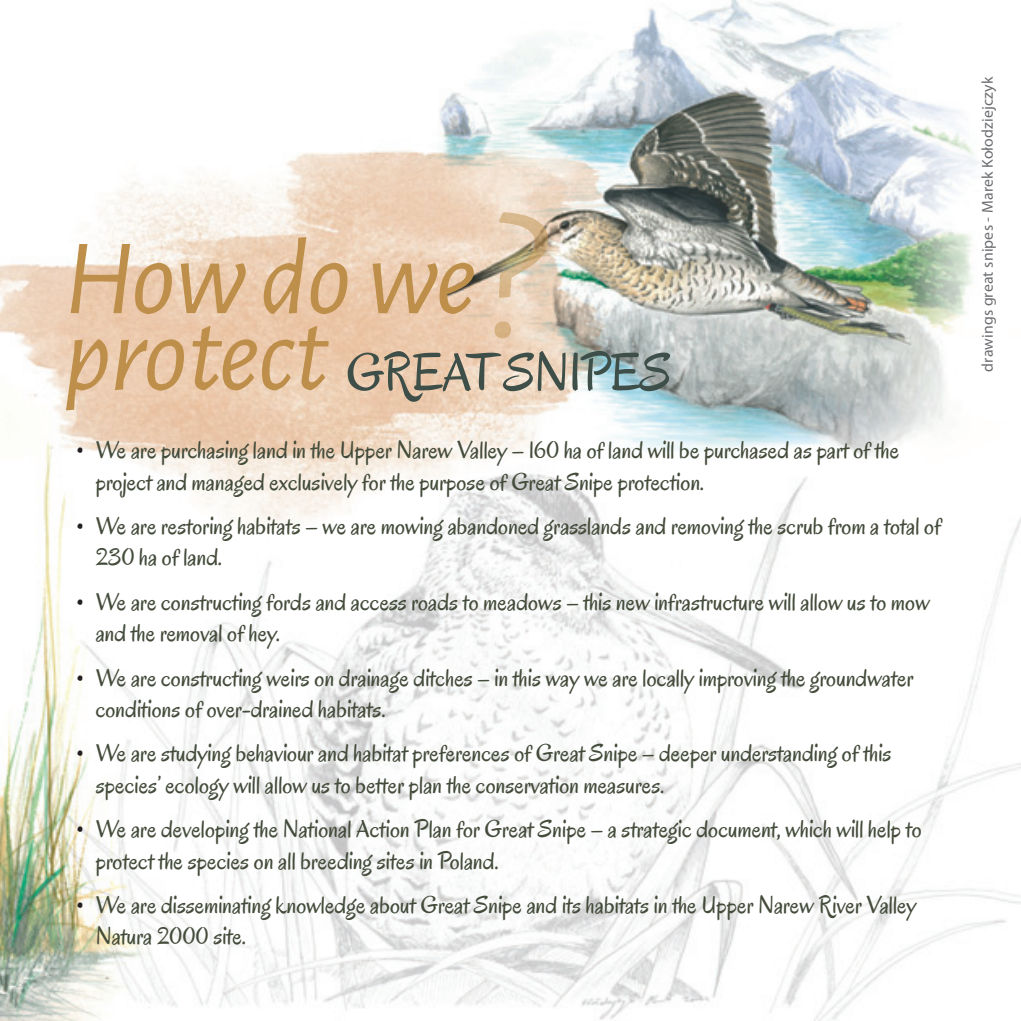
<style>
.page{position:relative;width:1021px;height:1021px;background:#fff}
.page>*{position:absolute;margin:0;border:0;box-sizing:border-box;transform-origin:0 0}
.t1{font:italic 108px/76.5px "Alegreya Sans";letter-spacing:-.015em;color:#be8f4a}
.t2{font:54px "Oregano";letter-spacing:-.02em;color:#3e4e48}
.t3{font:24.75px/31.5px "Oregano";color:#434b3a}
.t4{font:15.75px "Myriad Pro";letter-spacing:.01em;color:#6c6d70}
.s1{color:#231f20}
</style>
<div class="page">
<img style="left:0;top:0;width:1020px;height:1020px">
<svg style="left:494px;top:212px;width:54px;height:126px"></svg>
<p class="t1" style="left:64px;top:235px;width:414px">How do we protect</p>
<p class="t2" style="left:346px;top:338px;width:327px">GREAT SNIPES</p>
<p class="t3" style="left:96px;top:434px;width:805px;text-indent:-19px"><span class="s1">•</span> We are purchasing land in the Upper Narew Valley – 160 ha of land will be purchased as part of the project and managed exclusively for the purpose of Great Snipe protection.</p>
<p class="t3" style="left:96px;top:510px;width:847px;text-indent:-19px"><span class="s1">•</span> We are restoring habitats – we are mowing abandoned grasslands and removing the scrub from a total of<br>230 ha of land.</p>
<p class="t3" style="left:96px;top:586px;width:835px;text-indent:-19px"><span class="s1">•</span> We are constructing fords and access roads to meadows – this new infrastructure will allow us to mow and the removal of hey.</p>
<p class="t3" style="left:96px;top:662px;width:819px;text-indent:-19px"><span class="s1">•</span> We are constructing weirs on drainage ditches – in this way we are locally improving the groundwater conditions of over-drained habitats.</p>
<p class="t3" style="left:96px;top:737px;width:797px;text-indent:-19px"><span class="s1">•</span> We are studying behaviour and habitat preferences of Great Snipe – deeper understanding of this species’ ecology will allow us to better plan the conservation measures.</p>
<p class="t3" style="left:96px;top:813px;width:827px;text-indent:-19px"><span class="s1">•</span> We are developing the National Action Plan for Great Snipe – a strategic document, which will help to protect the species on all breeding sites in Poland.</p>
<p class="t3" style="left:96px;top:889px;width:822px;text-indent:-19px"><span class="s1">•</span> We are disseminating knowledge about Great Snipe and its habitats in the Upper Narew River Valley<br>Natura 2000 site.</p>
<p class="t4" style="left:977px;top:372px;width:297px;rotate:-90deg">drawings great snipes - Marek Kołodziejczyk</p>
</div>
